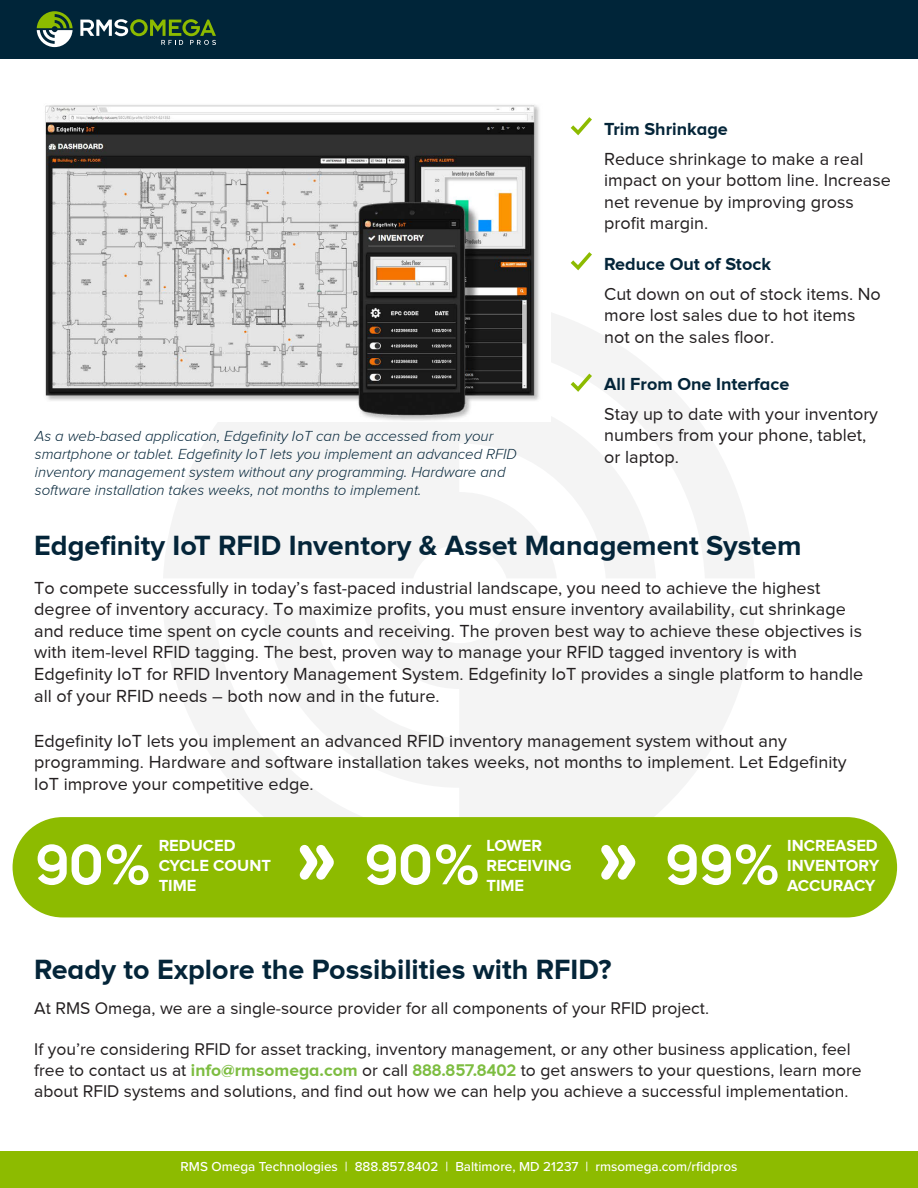
<style>
.page{position:relative;width:918px;height:1188px;background:#fff}
.page>*{position:absolute;margin:0;border:0;box-sizing:border-box;transform-origin:0 0}
.t1{font:700 59.1px "Proxima Nova";color:#fff}
.t2{font:700 28.65px "Proxima Nova";color:#042539}
.t3{font:18px/21.6px "Proxima Nova";color:#231f20}
.t4{font:700 18px "Proxima Nova";color:#042539}
.t5{font:17.4px/21px "Proxima Nova";color:#231f20}
.t6{font:700 16.5px/19.8px "Proxima Nova";color:#fff}
.t7{font:italic 300 15px/18px "Proxima Nova";color:#042539}
.t8{font:500 13.5px "Proxima Nova";color:#fff}
.s1{font-weight:700;color:#7dbd41}
</style>
<div class="page">
<svg style="left:163px;top:313px;width:592px;height:265px;fill:#f4f4f4"></svg>
<svg style="left:163px;top:610px;width:592px;height:207px;fill:#f4f4f4"></svg>
<img style="left:45px;top:105px;width:505px;height:317px">
<div style="left:0;top:0;width:918px;height:58px;background:#002539"></div>
<div style="left:0;top:1152px;width:918px;height:36px;background:#8dbb00"></div>
<svg style="left:37px;top:11px;width:36px;height:36px"></svg>
<svg style="left:80px;top:19px;width:136px;height:26px"></svg>
<div style="left:13px;top:817px;width:884px;height:100px;background:#8dbb00;border-radius:50px"></div>
<svg style="left:299px;top:845px;width:35px;height:35px"></svg>
<svg style="left:601px;top:845px;width:35px;height:35px"></svg>
<svg style="left:571px;top:252px;width:21px;height:18px"></svg>
<svg style="left:571px;top:117px;width:21px;height:18px"></svg>
<svg style="left:571px;top:374px;width:21px;height:18px"></svg>
<p class="t7" style="left:35px;top:427px;width:484px">As a web-based application, Edgefinity IoT can be accessed from your smartphone or tablet. Edgefinity IoT lets you implement an advanced RFID inventory management system without any programming. Hardware and software installation takes weeks, not months to implement.</p>
<p class="t4" style="left:604px;top:119px;width:125px">Trim Shrinkage</p>
<p class="t3" style="left:604px;top:148px;width:288px">Reduce shrinkage to make a real impact on your bottom line. Increase net revenue by improving gross profit margin.</p>
<p class="t4" style="left:604px;top:254px;width:168px">Reduce Out of Stock</p>
<p class="t3" style="left:604px;top:283px;width:278px">Cut down on out of stock items. No more lost sales due to hot items not on the sales floor.</p>
<p class="t4" style="left:604px;top:374px;width:187px">All From One Interface</p>
<p class="t3" style="left:604px;top:403px;width:275px">Stay up to date with your inventory numbers from your phone, tablet, or laptop.</p>
<h2 class="t2" style="left:34px;top:529px;width:769px">Edgefinity IoT RFID Inventory &amp; Asset Management System</h2>
<p class="t3" style="left:34px;top:577px;width:831px">To compete successfully in today’s fast-paced industrial landscape, you need to achieve the highest degree of inventory accuracy. To maximize profits, you must ensure inventory availability, cut shrinkage and reduce time spent on cycle counts and receiving. The proven best way to achieve these objectives is with item-level RFID tagging. The best, proven way to manage your RFID tagged inventory is with Edgefinity IoT for RFID Inventory Management System. Edgefinity IoT provides a single platform to handle all of your RFID needs – both now and in the future.</p>
<p class="t3" style="left:34px;top:730px;width:814px">Edgefinity IoT lets you implement an advanced RFID inventory management system without any programming. Hardware and software installation takes weeks, not months to implement. Let Edgefinity<br>IoT improve your competitive edge.</p>
<h1 class="t1" style="left:34px;top:831px;width:117px">90%</h1>
<p class="t6" style="left:159px;top:836px;width:114px">REDUCED<br>CYCLE COUNT<br>TIME</p>
<p class="t6" style="left:486px;top:836px;width:87px">LOWER<br>RECEIVING</p>
<h1 class="t1" style="left:363px;top:831px;width:117px">90%</h1>
<p class="t6" style="left:486px;top:875px;width:39px">TIME</p>
<h1 class="t1" style="left:664px;top:831px;width:116px">99%</h1>
<p class="t6" style="left:787px;top:836px;width:94px">INCREASED<br>INVENTORY</p>
<p class="t6" style="left:787px;top:875px;width:90px">ACCURACY</p>
<h2 class="t2" style="left:34px;top:953px;width:579px">Ready to Explore the Possibilities with RFID?</h2>
<p class="t5" style="left:34px;top:997px;width:676px">At RMS Omega, we are a single-source provider for all components of your RFID project.</p>
<p class="t5" style="left:34px;top:1039px;width:829px">If you’re considering RFID for asset tracking, inventory management, or any other business application, feel free to contact us at <span class="s1">info@rmsomega.com</span> or call <span class="s1">888.857.8402</span> to get answers to your questions, learn more about RFID systems and solutions, and find out how we can help you achieve a successful implementation.</p>
<p class="t8" style="left:181px;top:1157px;width:558px">RMS Omega Technologies | 888.857.8402 | Baltimore, MD 21237 | rmsomega.com/rfidpros</p>
</div>
